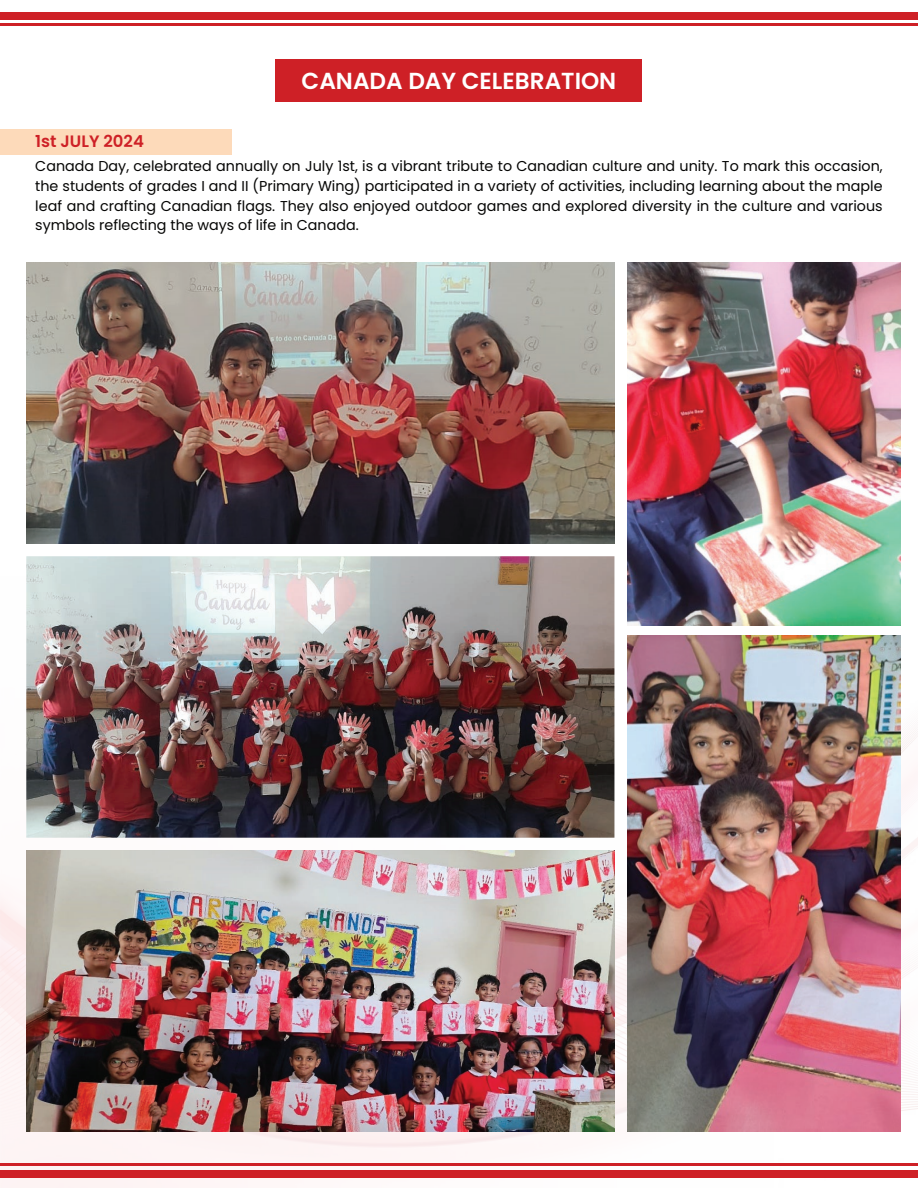
<style>
.page{position:relative;width:918px;height:1188px;background:#fff}
.page>*{position:absolute;margin:0;border:0;box-sizing:border-box;transform-origin:0 0}
.t1{font:600 23.25px "Poppins";color:#fff}
.t2{font:600 16.5px "Poppins";color:#ce2026}
.t3{font:14.25px/19.5px "Poppins";color:#050504;text-align:justify}
</style>
<div class="page">
<img style="left:0;top:576px;width:918px;height:612px">
<hr style="left:0;top:23px;width:918px;height:3px;background:#ce2026">
<div style="left:0;top:12px;width:918px;height:7px;background:#ce2026"></div>
<hr style="left:0;top:1163px;width:918px;height:3px;background:#ce2026">
<div style="left:0;top:1170px;width:918px;height:8px;background:#ce2026"></div>
<div style="left:276px;top:59px;width:366px;height:43px;background:#ce2026"></div>
<div style="left:0;top:129px;width:231px;height:25px;background:#fddaba"></div>
<img style="left:26px;top:556px;width:588px;height:282px">
<img style="left:26px;top:262px;width:588px;height:282px">
<img style="left:26px;top:850px;width:588px;height:282px">
<img style="left:627px;top:635px;width:274px;height:497px">
<img style="left:627px;top:262px;width:274px;height:364px">
<h1 class="t1" style="left:302px;top:67px;width:316px">CANADA DAY CELEBRATION</h1>
<p class="t2" style="left:35px;top:132px;width:110px">1st JULY 2024</p>
<p class="t3" style="left:35px;top:157px;width:849px">Canada Day, celebrated annually on July 1st, is a vibrant tribute to Canadian culture and unity. To mark this occasion, the students of grades I and II (Primary Wing) participated in a variety of activities, including learning about the maple leaf and crafting Canadian flags. They also enjoyed outdoor games and explored diversity in the culture and various symbols reflecting the ways of life in Canada.</p>
</div>
